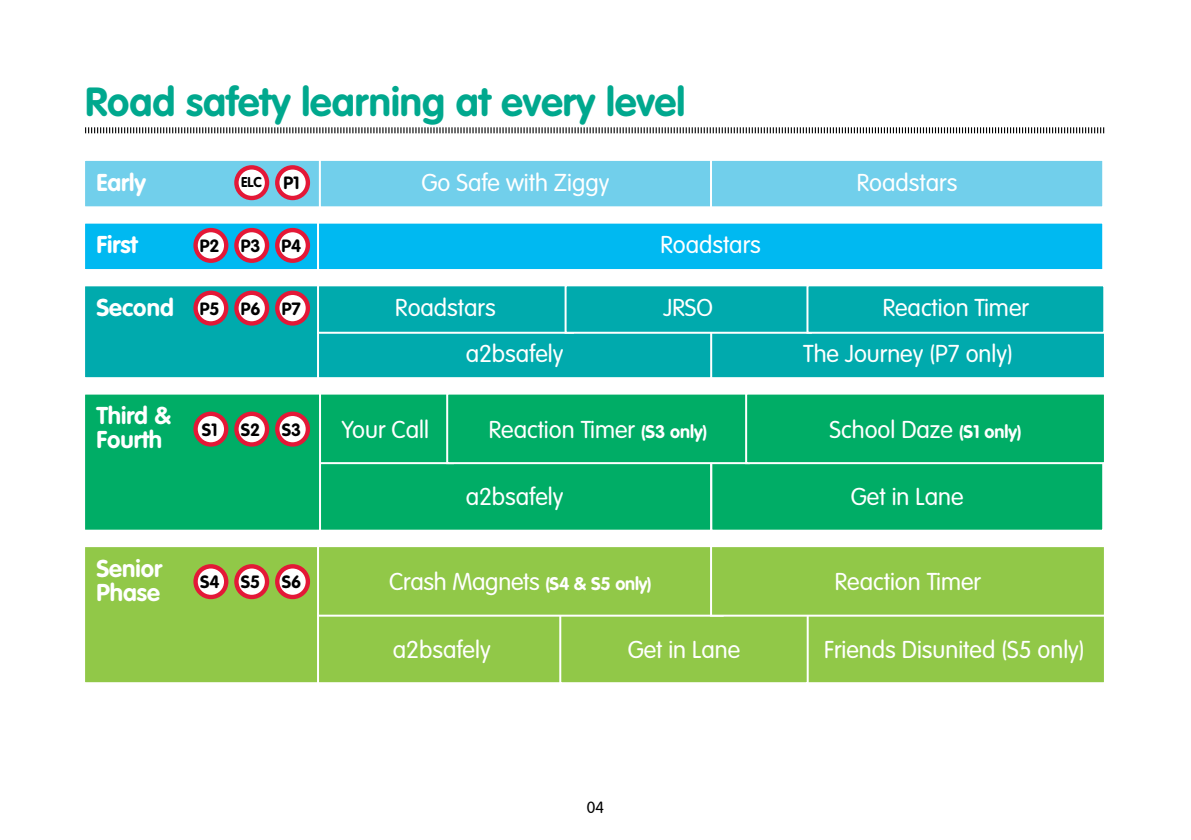
<style>
.page{position:relative;width:1191px;height:840px;background:#fff}
.page>*{position:absolute;margin:0;border:0;box-sizing:border-box;transform-origin:0 0}
.heading{font:700 40px "VAG Rounded Std";color:#00a88e}
.body_copy{font:300 24px "VAG Rounded Std";color:#fff}
.body_copy-2{font:700 24px/24px "VAG Rounded Std";color:#fff}
.t1{font:700 17.6px "VAG Rounded Std";color:#000}
.t2{font:300 16px "VAG Rounded Std";color:#000}
.t3{font:700 14px "VAG Rounded Std";color:#000}
.s1{font-weight:700;font-size:18px}
</style>
<div class="page">
<svg style="left:85px;top:127px;width:1019px;height:7px"></svg>
<div style="left:85px;top:160px;width:1018px;height:47px;background:#71cfeb"></div>
<div style="left:85px;top:394px;width:1019px;height:136px;background:#00ad66"></div>
<svg style="left:236px;top:167px;width:31px;height:31px"></svg>
<div style="left:234px;top:165px;width:35px;height:35px;border:4px solid #e31837;border-radius:50%"></div>
<svg style="left:236px;top:413px;width:31px;height:31px"></svg>
<div style="left:234px;top:411px;width:35px;height:35px;border:4px solid #e31837;border-radius:50%"></div>
<svg style="left:196px;top:413px;width:30px;height:31px"></svg>
<div style="left:193px;top:411px;width:35px;height:35px;border:4px solid #e31837;border-radius:50%"></div>
<svg style="left:277px;top:167px;width:31px;height:31px"></svg>
<div style="left:275px;top:165px;width:35px;height:35px;border:4px solid #e31837;border-radius:50%"></div>
<svg style="left:277px;top:413px;width:31px;height:31px"></svg>
<div style="left:275px;top:411px;width:35px;height:35px;border:4px solid #e31837;border-radius:50%"></div>
<svg style="left:85px;top:223px;width:231px;height:46px;background:#45b1dd"></svg>
<div style="left:316px;top:223px;width:787px;height:46px;background:#00b9f1"></div>
<div style="left:85px;top:547px;width:1019px;height:136px;background:#91c848"></div>
<svg style="left:85px;top:286px;width:1019px;height:92px;background:#10acaf"></svg>
<p class="heading" style="left:85px;top:78px;width:602px">Road safety learning at every level</p>
<p class="body_copy-2" style="left:96px;top:171px;width:51px">Early</p>
<p class="body_copy" style="left:421px;top:168px;width:189px">Go Safe with Ziggy</p>
<p class="body_copy" style="left:857px;top:168px;width:102px">Roadstars</p>
<p class="body_copy-2" style="left:96px;top:234px;width:43px">First</p>
<p class="t1" style="left:283px;top:173px;width:18px">P1</p>
<p class="t3" style="left:241px;top:174px;width:22px">ELC</p>
<p class="body_copy" style="left:660px;top:231px;width:102px">Roadstars</p>
<p class="t1" style="left:200px;top:235px;width:21px">P2</p>
<p class="t1" style="left:241px;top:235px;width:21px">P3</p>
<p class="t1" style="left:281px;top:235px;width:21px">P4</p>
<p class="body_copy-2" style="left:96px;top:296px;width:79px">Second</p>
<p class="t1" style="left:200px;top:298px;width:21px">P5</p>
<p class="t1" style="left:241px;top:298px;width:21px">P6</p>
<p class="t1" style="left:282px;top:298px;width:21px">P7</p>
<p class="body_copy-2" style="left:96px;top:404px;width:76px">Third &amp;<br>Fourth</p>
<p class="t1" style="left:202px;top:419px;width:17px">S1</p>
<p class="t1" style="left:241px;top:419px;width:21px">S2</p>
<p class="t1" style="left:282px;top:419px;width:21px">S3</p>
<p class="body_copy-2" style="left:96px;top:557px;width:67px">Senior<br>Phase</p>
<p class="t1" style="left:200px;top:571px;width:21px">S4</p>
<p class="t1" style="left:241px;top:571px;width:21px">S5</p>
<p class="t1" style="left:282px;top:571px;width:21px">S6</p>
<p class="body_copy" style="left:395px;top:294px;width:102px">Roadstars</p>
<p class="body_copy" style="left:663px;top:294px;width:51px">JRSO</p>
<p class="body_copy" style="left:882px;top:294px;width:148px">Reaction Timer</p>
<p class="body_copy" style="left:466px;top:339px;width:99px">a2bsafely</p>
<p class="body_copy" style="left:803px;top:339px;width:211px">The Journey (P7 only)</p>
<p class="body_copy" style="left:342px;top:415px;width:88px">Your Call</p>
<p class="body_copy" style="left:489px;top:415px;width:220px">Reaction Timer <span class="s1">(S3 only)</span></p>
<p class="body_copy" style="left:829px;top:415px;width:193px">School Daze <span class="s1">(S1 only)</span></p>
<p class="body_copy" style="left:466px;top:482px;width:99px">a2bsafely</p>
<p class="body_copy" style="left:851px;top:482px;width:114px">Get in Lane</p>
<p class="body_copy" style="left:389px;top:567px;width:264px">Crash Magnets <span class="s1">(S4 &amp; S5 only)</span></p>
<p class="body_copy" style="left:835px;top:567px;width:148px">Reaction Timer</p>
<p class="body_copy" style="left:393px;top:635px;width:99px">a2bsafely</p>
<p class="body_copy" style="left:627px;top:635px;width:114px">Get in Lane</p>
<p class="body_copy" style="left:824px;top:635px;width:262px">Friends Disunited (S5 only)</p>
<p class="t2" style="left:587px;top:797px;width:19px">04</p>
</div>
